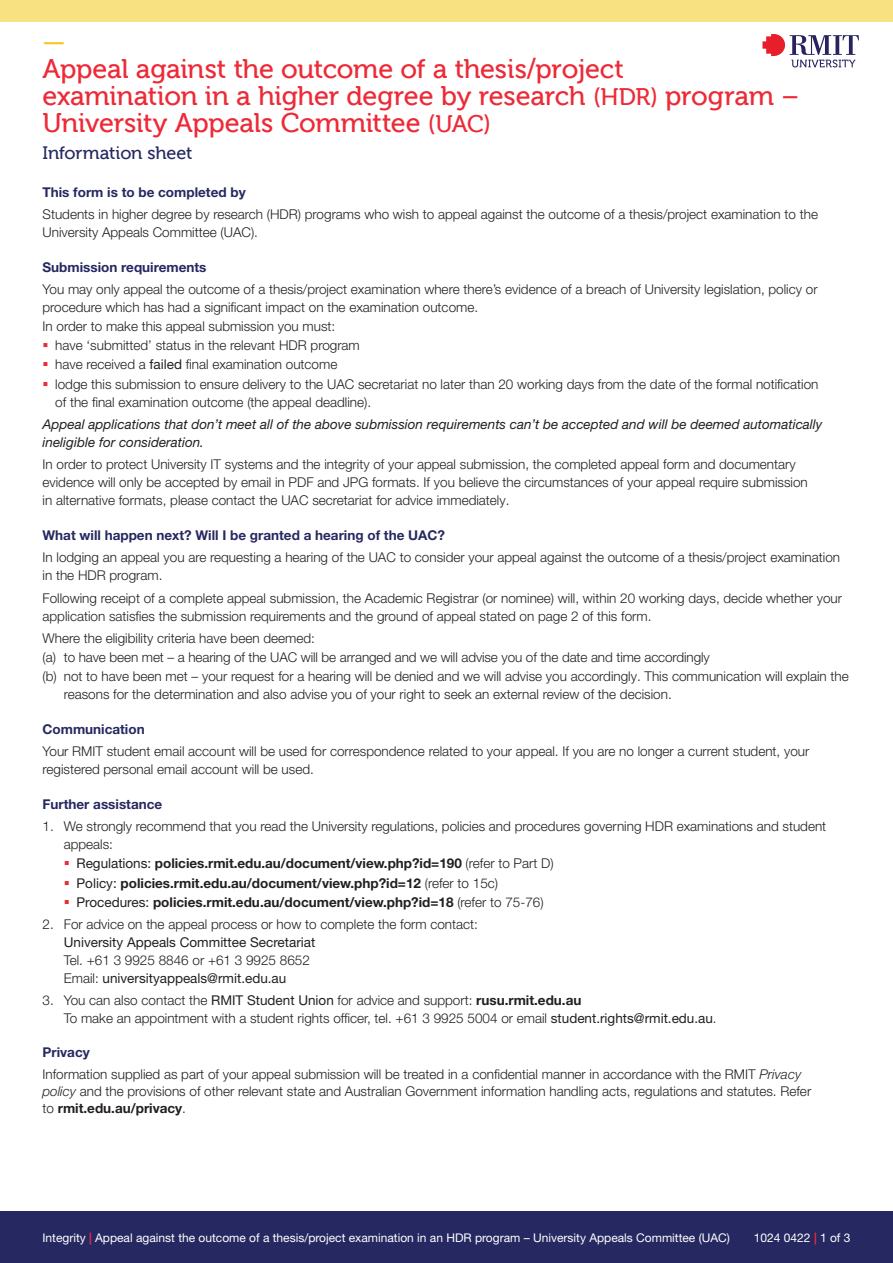
<style>
.page{position:relative;width:893px;height:1263px;background:#fff}
.page>*{position:absolute;margin:0;border:0;box-sizing:border-box;transform-origin:0 0}
.t1{font:27px/27px "Museo 500";letter-spacing:-.01em;color:#ed2a37}
.t2{font:27px "Museo 500";color:#f9c624}
.t3{font:18px "Museo 500";letter-spacing:-.01em;color:#262861}
.t4{font:300 13.5px/18px "Helvetica Neue LT Pro";color:#231f20}
.t5{font:700 13.5px "Helvetica Neue LT Pro";color:#231f20}
.t6{font:italic 13.5px/18px "Helvetica Neue LT Pro";color:#231f20}
.t7{font:700 13.5px "Helvetica Neue LT Pro";color:#262861}
.t8{font:13.5px "Helvetica Neue LT Pro";color:#231f20}
.t9{font:12px "Helvetica Neue LT Pro";color:#fff}
.s1{font-size:24px}
.s2{color:#ed2a37}
.s3{font-weight:400}
.s4{font-weight:300}
.s5{font-weight:700}
.s6{font-weight:700;color:#262861}
.s7{font-style:italic}
.s8{font-weight:700;color:#ed2a37}
</style>
<div class="page">
<svg style="left:762px;top:34px;width:97px;height:33px"></svg>
<div style="left:0;top:1212px;width:893px;height:51px;background:#262861"></div>
<div style="left:0;top:0;width:893px;height:21px;background:#f8e181"></div>
<h1 class="t2" style="left:43px;top:27px;width:25px">—</h1>
<h1 class="t1" style="left:43px;top:56px;width:758px">Appeal against the outcome of a thesis/project<br>examination in a higher degree by research <span class="s1">(HDR)</span> program –<br>University Appeals Committee <span class="s1">(UAC)</span></h1>
<h2 class="t3" style="left:43px;top:143px;width:151px">Information sheet</h2>
<p class="t7" style="left:43px;top:184px;width:205px">This form is to be completed by</p>
<p class="t4" style="left:43px;top:205px;width:777px">Students in higher degree by research (HDR) programs who wish to appeal against the outcome of a thesis/project examination to the<br>University Appeals Committee (UAC).</p>
<p class="t7" style="left:43px;top:259px;width:165px">Submission requirements</p>
<p class="t4" style="left:43px;top:280px;width:776px;line-height:18.6px">You may only appeal the outcome of a thesis/project examination where there’s evidence of a breach of University legislation, policy or procedure which has had a significant impact on the examination outcome.<br>In order to make this appeal submission you must:</p>
<p class="t4" style="left:43px;top:336px;width:319px"><span class="s2">▪</span> have ‘submitted’ status in the relevant HDR program</p>
<p class="t4" style="left:43px;top:355px;width:296px"><span class="s2">▪</span> have received a <span class="s3">failed</span> final examination outcome</p>
<p class="t4" style="left:55px;top:374px;width:765px;text-indent:-13px"><span class="s2">▪</span> lodge this submission to ensure delivery to the UAC secretariat no later than 20 working days from the date of the formal notification of the final examination outcome (the appeal deadline).</p>
<p class="t6" style="left:43px;top:415px;width:781px">Appeal applications that don’t meet all of the above submission requirements can’t be accepted and will be deemed automatically ineligible for consideration.</p>
<p class="t4" style="left:43px;top:455px;width:767px">In order to protect University IT systems and the integrity of your appeal submission, the completed appeal form and documentary evidence will only be accepted by email in PDF and JPG formats. If you believe the circumstances of your appeal require submission in alternative formats, please contact the UAC secretariat for advice immediately.</p>
<p class="t7" style="left:43px;top:527px;width:404px">What will happen next? Will I be granted a hearing of the UAC?</p>
<p class="t4" style="left:43px;top:548px;width:799px">In lodging an appeal you are requesting a hearing of the UAC to consider your appeal against the outcome of a thesis/project examination in the HDR program.</p>
<p class="t4" style="left:43px;top:588px;width:801px">Following receipt of a complete appeal submission, the Academic Registrar (or nominee) will, within 20 working days, decide whether your application satisfies the submission requirements and the ground of appeal stated on page 2 of this form.</p>
<p class="t4" style="left:43px;top:629px;width:274px">Where the eligibility criteria have been deemed:</p>
<p class="t4" style="left:43px;top:648px;width:669px">(a) to have been met – a hearing of the UAC will be arranged and we will advise you of the date and time accordingly</p>
<p class="t4" style="left:43px;top:667px;width:808px">(b) not to have been met – your request for a hearing will be denied and we will advise you accordingly. This communication will explain the</p>
<p class="t4" style="left:64px;top:685px;width:609px">reasons for the determination and also advise you of your right to seek an external review of the decision.</p>
<p class="t7" style="left:43px;top:721px;width:104px">Communication</p>
<p class="t4" style="left:43px;top:742px;width:768px">Your RMIT student email account will be used for correspondence related to your appeal. If you are no longer a current student, your registered personal email account will be used.</p>
<p class="t7" style="left:43px;top:796px;width:121px">Further assistance</p>
<p class="t4" style="left:64px;top:817px;width:764px;text-indent:-21px">1. We strongly recommend that you read the University regulations, policies and procedures governing HDR examinations and student appeals:</p>
<p class="t5" style="left:64px;top:855px;width:491px"><span class="s2">▪</span> <span class="s3">Regulations:</span> policies.rmit.edu.au/document/view.php?id=190 <span class="s4">(refer to Part D)</span></p>
<p class="t5" style="left:64px;top:874px;width:436px"><span class="s2">▪</span> <span class="s3">Policy:</span> policies.rmit.edu.au/document/view.php?id=12 <span class="s4">(refer to 15c)</span></p>
<p class="t5" style="left:64px;top:893px;width:481px"><span class="s2">▪</span> <span class="s3">Procedures:</span> policies.rmit.edu.au/document/view.php?id=18 <span class="s4">(refer to 75-76)</span></p>
<p class="t4" style="left:43px;top:915px;width:437px">2. For advice on the appeal process or how to complete the form contact:</p>
<p class="t8" style="left:64px;top:934px;width:253px">University Appeals Committee Secretariat</p>
<p class="t4" style="left:64px;top:951px;width:248px">Tel. +61 3 9925 8846 or +61 3 9925 8652<br>Email: <span class="s3">universityappeals@rmit.edu.au</span></p>
<p class="t4" style="left:64px;top:991px;width:654px;text-indent:-21px">3. You can also contact the <span class="s3">RMIT Student Union</span> for advice and support: <span class="s5">rusu.rmit.edu.au<br></span>To make an appointment with a student rights officer, tel. +61 3 9925 5004 or email <span class="s3">student.rights@rmit.edu.au</span>.</p>
<p class="t4" style="left:43px;top:1041px;width:760px;line-height:21.5px"><span class="s6">Privacy<br></span>Information supplied as part of your appeal submission will be treated in a confidential manner in accordance with the RMIT <span class="s7">Privacy</span></p>
<p class="t4" style="left:43px;top:1082px;width:770px;line-height:17.2px"><span class="s7">policy</span> and the provisions of other relevant state and Australian Government information handling acts, regulations and statutes. Refer to <span class="s5">rmit.edu.au/privacy</span>.</p>
<p class="t9" style="left:43px;top:1230px;width:689px">Integrity <span class="s8">|</span> Appeal against the outcome of a thesis/project examination in an HDR program – University Appeals Committee (UAC)</p>
<p class="t9" style="left:754px;top:1230px;width:98px">1024 0422 <span class="s8">|</span> 1 of 3</p>
</div>
